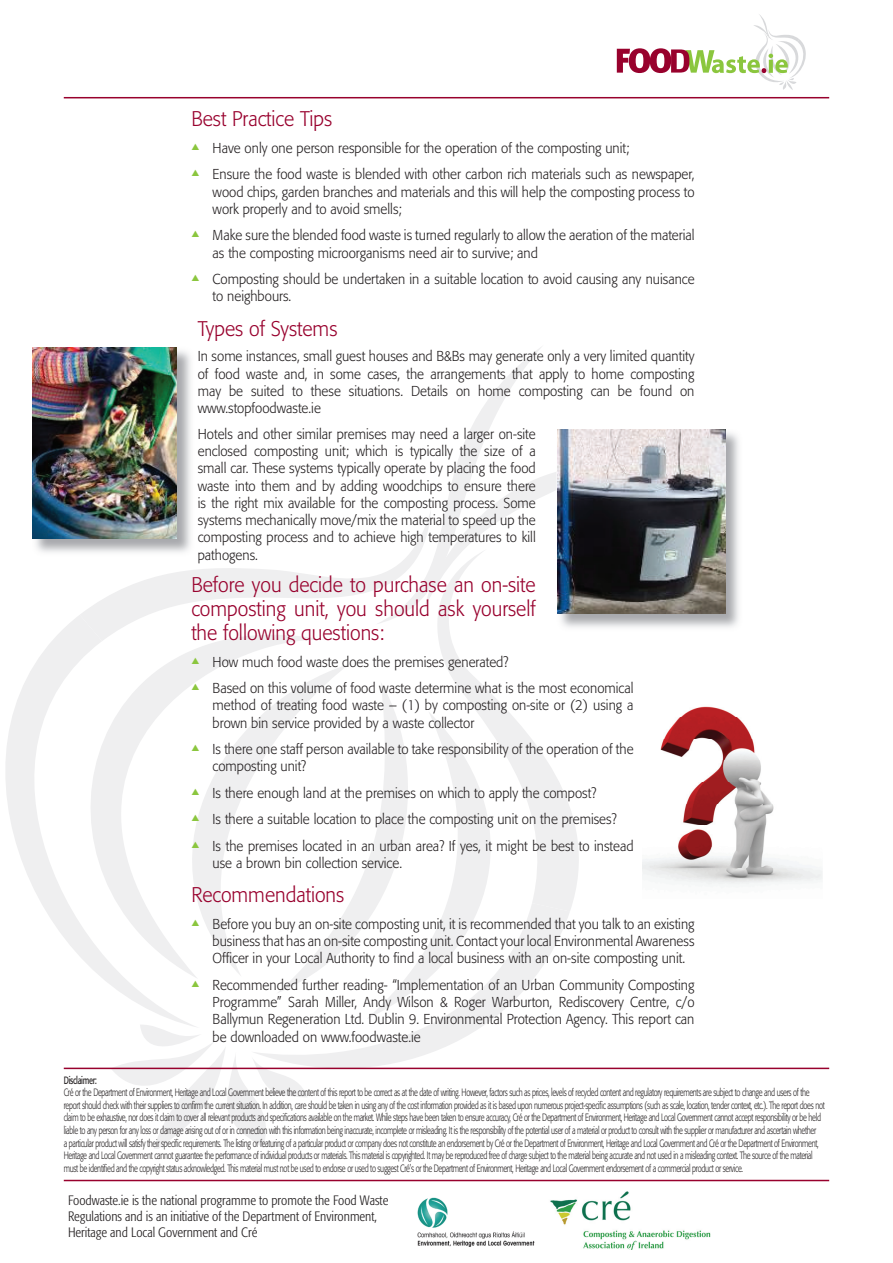
<style>
.page{position:relative;width:893px;height:1263px;background:#fff}
.page>*{position:absolute;margin:0;border:0;box-sizing:border-box;transform-origin:0 0}
.t1{font:300 21px/24px "Formata";color:#98012d;text-align:justify;scale:.93 1}
.t2{font:300 14.25px/17.2px "Formata";color:#231f20;text-align:justify;scale:.93 1}
.t3{font:300 condensed 13.5px/16.2px "Formata";color:#231f20}
.t4{font:300 10.5px/12.6px "Formata";letter-spacing:-.04em;color:#231f20;scale:.7 1}
.t5{font:10.5px "Formata";letter-spacing:-.04em;color:#231f20;scale:.7 1}
</style>
<div class="page">
<svg style="left:308px;top:911px;width:262px;height:159px"></svg>
<svg style="left:437px;top:624px;width:142px;height:287px"></svg>
<svg style="left:104px;top:979px;width:85px;height:45px"></svg>
<svg style="left:117px;top:568px;width:259px;height:30px;fill:#efeff0"></svg>
<svg style="left:544px;top:472px;width:13px;height:24px"></svg>
<svg style="left:376px;top:347px;width:168px;height:277px"></svg>
<svg style="left:278px;top:683px;width:116px;height:311px"></svg>
<svg style="left:367px;top:711px;width:164px;height:308px"></svg>
<svg style="left:6px;top:592px;width:320px;height:387px"></svg>
<svg style="left:135px;top:664px;width:215px;height:313px"></svg>
<svg style="left:111px;top:1024px;width:197px;height:124px"></svg>
<img style="left:417px;top:1197px;width:118px;height:50px">
<img style="left:550px;top:1191px;width:161px;height:59px">
<hr style="left:64px;top:97px;width:765px;height:1px;background:#98012d">
<svg style="left:617px;top:14px;width:189px;height:76px"></svg>
<hr style="left:64px;top:1068px;width:765px;height:1px;background:#98012d">
<hr style="left:64px;top:1180px;width:765px;height:1px;background:#98012d">
<img style="left:642px;top:706px;width:180px;height:179px">
<img style="left:557px;top:429px;width:182px;height:203px">
<img style="left:557px;top:429px;width:168px;height:185px">
<img style="left:32px;top:347px;width:159px;height:206px">
<img style="left:33px;top:347px;width:144px;height:192px">
<h1 class="t1" style="left:191px;top:107px;width:153px">Best Practice Tips</h1>
<p class="t2" style="left:191px;top:139px;width:473px"><sup>▲</sup> Have only one person responsible for the operation of the composting unit;</p>
<p class="t2" style="left:213px;top:166px;width:520px;text-indent:-21px"><sup>▲</sup> Ensure the food waste is blended with other carbon rich materials such as newspaper, wood chips, garden branches and materials and this will help the composting process to work properly and to avoid smells;</p>
<p class="t2" style="left:213px;top:227px;width:520px;text-indent:-21px"><sup>▲</sup> Make sure the blended food waste is turned regularly to allow the aeration of the material as the composting microorganisms need air to survive; and</p>
<p class="t2" style="left:213px;top:271px;width:520px;text-indent:-21px"><sup>▲</sup> Composting should be undertaken in a suitable location to avoid causing any nuisance to neighbours.</p>
<h1 class="t1" style="left:198px;top:316px;width:152px">Types of Systems</h1>
<p class="t2" style="left:198px;top:348px;width:536px">In some instances, small guest houses and B&amp;Bs may generate only a very limited quantity of food waste and, in some cases, the arrangements that apply to home composting may be suited to these situations. Details on home composting can be found on www.stopfoodwaste.ie</p>
<p class="t2" style="left:198px;top:425px;width:365px">Hotels and other similar premises may need a larger on-site enclosed composting unit; which is typically the size of a small car. These systems typically operate by placing the food waste into them and by adding woodchips to ensure there is the right mix available for the composting process. Some systems mechanically move/mix the material to speed up the composting process and to achieve high temperatures to kill pathogens.</p>
<h1 class="t1" style="left:191px;top:573px;width:372px">Before you decide to purchase an on-site composting unit, you should ask yourself the following questions:</h1>
<p class="t2" style="left:191px;top:653px;width:342px"><sup>▲</sup> How much food waste does the premises generated?</p>
<p class="t2" style="left:213px;top:680px;width:454px;text-indent:-21px"><sup>▲</sup> Based on this volume of food waste determine what is the most economical method of treating food waste – (1) by composting on-site or (2) using a brown bin service provided by a waste collector</p>
<p class="t2" style="left:213px;top:741px;width:454px;text-indent:-21px"><sup>▲</sup> Is there one staff person available to take responsibility of the operation of the composting unit?</p>
<p class="t2" style="left:191px;top:784px;width:437px"><sup>▲</sup> Is there enough land at the premises on which to apply the compost?</p>
<p class="t2" style="left:191px;top:811px;width:459px"><sup>▲</sup> Is there a suitable location to place the composting unit on the premises?</p>
<p class="t2" style="left:213px;top:837px;width:454px;text-indent:-21px"><sup>▲</sup> Is the premises located in an urban area? If yes, it might be best to instead use a brown bin collection service.</p>
<h1 class="t1" style="left:191px;top:883px;width:166px">Recommendations</h1>
<p class="t2" style="left:213px;top:915px;width:520px;text-indent:-21px"><sup>▲</sup> Before you buy an on-site composting unit, it is recommended that you talk to an existing business that has an on-site composting unit. Contact your local Environmental Awareness Officer in your Local Authority to find a local business with an on-site composting unit.</p>
<p class="t2" style="left:213px;top:976px;width:520px;text-indent:-21px"><sup>▲</sup> Recommended further reading- “Implementation of an Urban Community Composting Programme” Sarah Miller, Andy Wilson &amp; Roger Warburton, Rediscovery Centre, c/o Ballymun Regeneration Ltd. Dublin 9. Environmental Protection Agency. This report can be downloaded on www.foodwaste.ie</p>
<p class="t5" style="left:64px;top:1073px;width:49px">Disclaimer:</p>
<p class="t4" style="left:64px;top:1086px;width:1088px">Cré or the Department of Environment, Heritage and Local Government believe the content of this report to be correct as at the date of writing. However, factors such as prices, levels of recycled content and regulatory requirements are subject to change and users of the report should check with their suppliers to confirm the current situation. In addition, care should be taken in using any of the cost information provided as it is based upon numerous project-specific assumptions (such as scale, location, tender context, etc.). The report does not claim to be exhaustive, nor does it claim to cover all relevant products and specifications available on the market. While steps have been taken to ensure accuracy, Cré or the Department of Environment, Heritage and Local Government cannot accept responsibility or be held liable to any person for any loss or damage arising out of or in connection with this information being inaccurate, incomplete or misleading. It is the responsibility of the potential user of a material or product to consult with the supplier or manufacturer and ascertain whether<br>a particular product will satisfy their specific requirements. The listing or featuring of a particular product or company does not constitute an endorsement by Cré or the Department of Environment, Heritage and Local Government and Cré or the Department of Environment, Heritage and Local Government cannot guarantee the performance of individual products or materials. This material is copyrighted. It may be reproduced free of charge subject to the material being accurate and not used in a misleading context. The source of the material must be identified and the copyright status acknowledged. This material must not be used to endorse or used to suggest Cré’s or the Department of Environment, Heritage and Local Government endorsement of a commercial product or service.</p>
<p class="t3" style="left:68px;top:1192px;width:322px">Foodwaste.ie is the national programme to promote the Food Waste<br>Regulations and is an initiative of the Department of Environment,<br>Heritage and Local Government and Cré</p>
</div>
